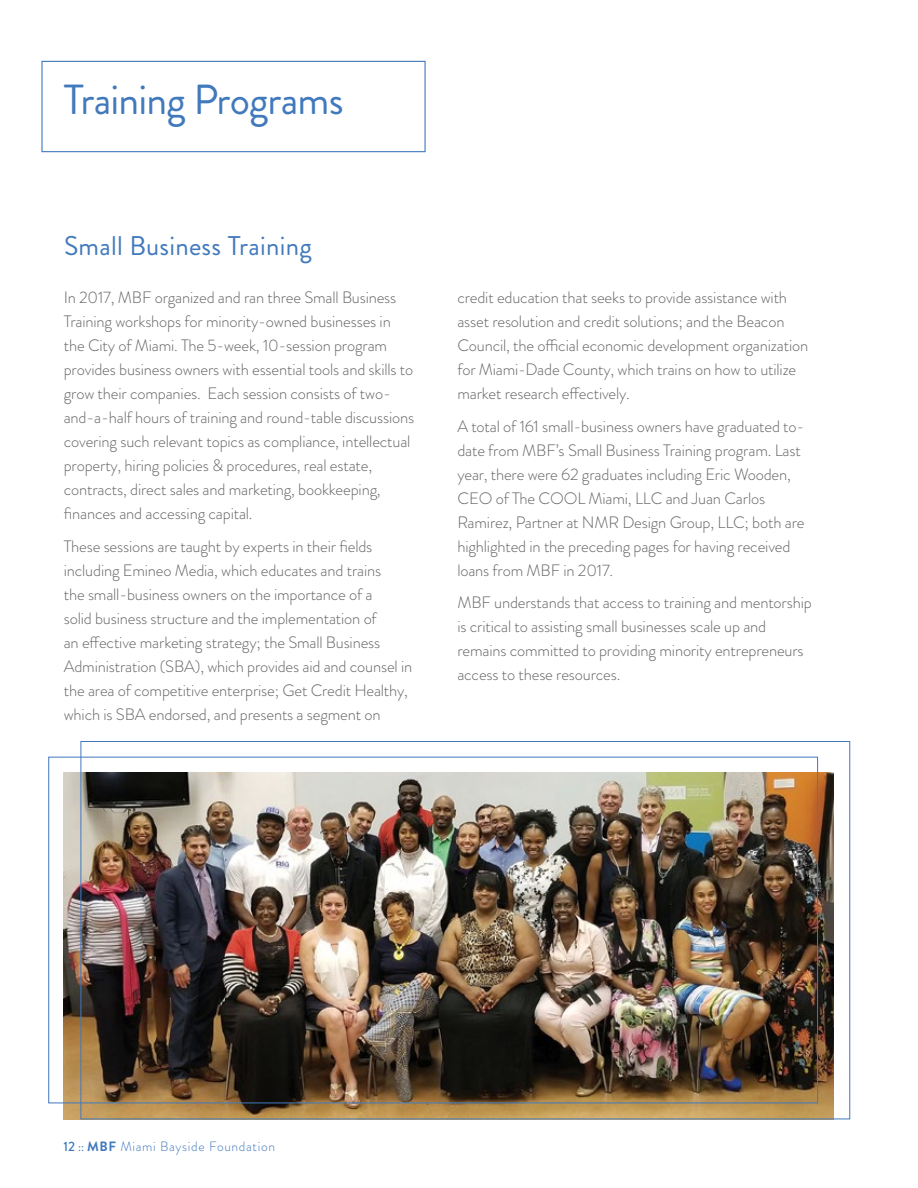
<style>
.page{position:relative;width:918px;height:1188px;background:#fff}
.page>*{position:absolute;margin:0;border:0;box-sizing:border-box;transform-origin:0 0}
.t1{font:42px "Brandon Grotesque";letter-spacing:-.02em;color:#4179bd}
.t2{font:27px "Brandon Grotesque";letter-spacing:.01em;color:#4179bd}
.t3{font:300 16.5px/24px "Brandon Grotesque";letter-spacing:-.01em;color:#636466}
.t4{font:300 13.5px "Brandon Grotesque";letter-spacing:.05em;color:#4179bd}
.s1{font-weight:500}
.s2{font-weight:400;font-size:12px}
.s3{font-weight:700}
</style>
<div class="page">
<div style="left:41px;top:61px;width:385px;height:91px;border:1px solid #4179bd"></div>
<img style="left:64px;top:773px;width:769px;height:346px">
<h1 class="t1" style="left:64px;top:71px;width:281px">Training Programs</h1>
<h2 class="t2" style="left:64px;top:227px;width:249px">Small Business Training</h2>
<p class="t3" style="left:64px;top:286px;width:352px">I n 2017, MBF organized and ran three Small Business Training workshops for minority-owned businesses in the City of Miami. The 5-week, 10-session program provides business owners with essential tools and skills to grow their companies. Each session consists of two&shy;and-a-half hours of training and round-table discussions covering such relevant topics as compliance, intellectual property, hiring policies &amp; procedures, real estate, contracts, direct sales and marketing, bookkeeping, finances and accessing capital.</p>
<p class="t3" style="left:64px;top:534px;width:350px">These sessions are taught by experts in their fields including Emineo Media, which educates and trains<br>the small-business owners on the importance of a<br>solid business structure and the implementation of<br>an effective marketing strategy; the Small Business Administration (SBA), which provides aid and counsel in the area of competitive enterprise; Get Credit H ealthy, which is SBA endorsed, and presents a segment on</p>
<p class="t3" style="left:457px;top:286px;width:352px">credit education that seeks to provide assistance with asset resolution and credit solutions; and the Beacon Council, the official economic development organization for Miami-Dade County, which trains on how to utilize market research effectively.</p>
<p class="t3" style="left:457px;top:414px;width:349px">A total of 161 small-business owners have graduated to&shy;date from MBF’s Small Business Training program. Last year, there were 62 graduates including Eric Wooden, CEO of The COOL Miami, LLC and Juan Carlos Ramirez, Partner at NMR</p>
<p class="t3" style="left:457px;top:510px;width:349px;text-indent:165px">Design Group, LLC; both are highlighted in the preceding pages for having received loans from MBF in 2017.</p>
<p class="t3" style="left:457px;top:591px;width:356px">MBF understands that access to training and mentorship is critical to assisting small businesses scale up and remains committed to providing minority entrepreneurs access to these resources.</p>
<p class="t4" style="left:64px;top:1137px;width:213px"><span class="s1">12</span> <span class="s2">::</span> <span class="s3">MBF</span> Miami Bayside Foundation</p>
</div>
